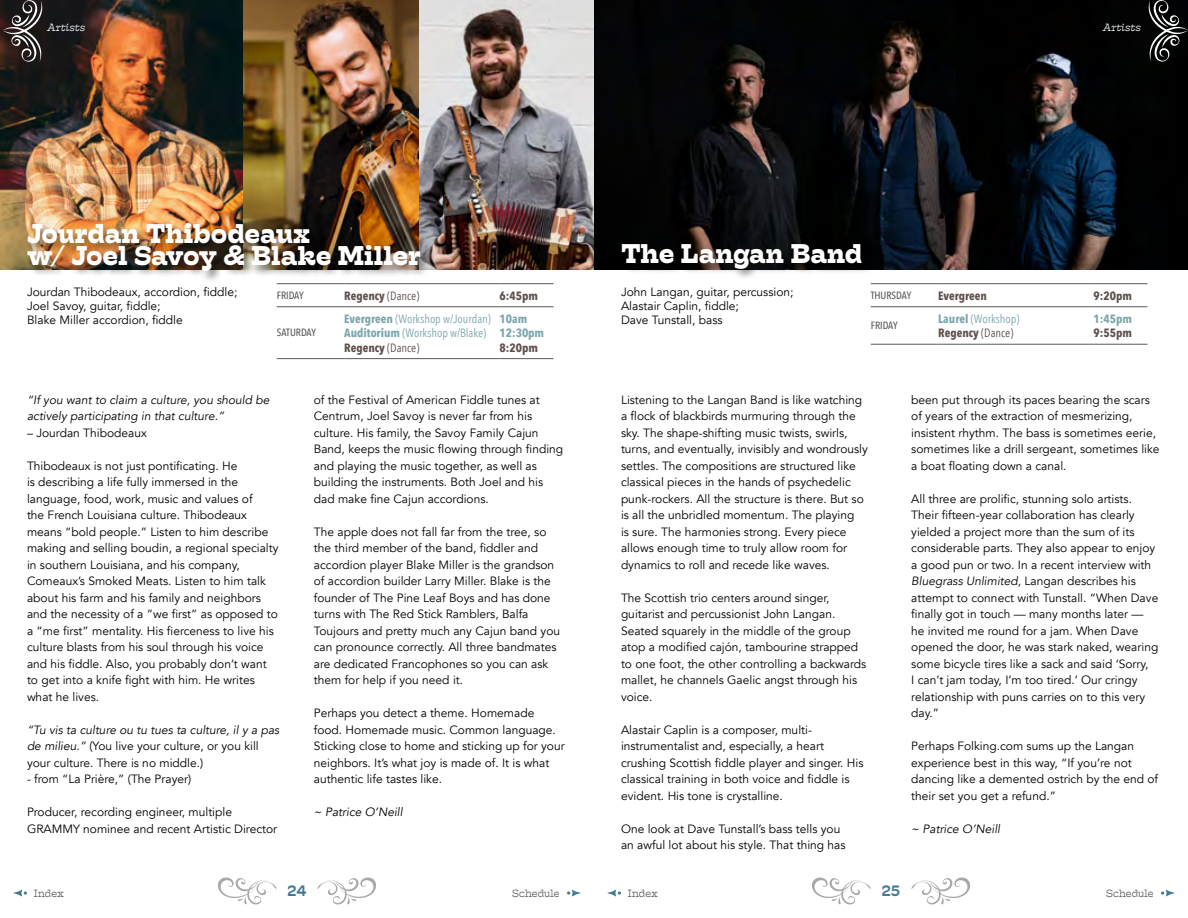
<style>
.page{position:relative;width:1188px;height:918px;background:#fff}
.page>*{position:absolute;margin:0;border:0;box-sizing:border-box;transform-origin:0 0}
.t1{font:700 27px/21.8px "Hatch";letter-spacing:-.005em;color:#fff}
.t2{font:500 15px "Hatch";color:#417a93}
.t3{font:12px/16.5px "Avenir";color:#000}
.t4{font:italic 12px/16.5px "Avenir";color:#000}
.t5{font:12px/14.4px "Avenir Next Condensed";color:#7da7ad}
.t6{font:700 12px "Avenir Next Condensed";color:#60514e}
.t7{font:700 12px/14.4px "Avenir Next Condensed";color:#7da7ad}
.t8{font:500 10.5px "Avenir Next Condensed";color:#58595b}
.t9{font:300 10.5px "Hatch";color:#58595b}
.t10{font:italic 300 10.5px "Hatch";color:#fff}
.s1{font-weight:400}
.s2{font-weight:700}
.s3{font-weight:700;color:#60514e}
.s4{color:#60514e}
.s5{font-style:italic}
</style>
<div class="page">
<img style="left:594px;top:0;width:594px;height:270px">
<img style="left:418px;top:0;width:176px;height:270px">
<img style="left:243px;top:0;width:175px;height:221px">
<img style="left:0;top:0;width:243px;height:270px">
<svg style="left:218px;top:877px;width:59px;height:28px"></svg>
<svg style="left:317px;top:877px;width:59px;height:28px"></svg>
<svg style="left:812px;top:877px;width:59px;height:28px"></svg>
<svg style="left:911px;top:877px;width:59px;height:28px"></svg>
<svg style="left:3px;top:0;width:42px;height:64px;background:#46403f"></svg>
<svg style="left:1146px;top:0;width:42px;height:64px;background:#2c2e2e"></svg>
<hr style="left:871px;top:283px;width:67px;height:1px;background:#58595b">
<hr style="left:938px;top:283px;width:156px;height:1px;background:#58595b">
<hr style="left:1094px;top:283px;width:54px;height:1px;background:#58595b">
<hr style="left:871px;top:307px;width:67px;height:1px;background:#58595b">
<hr style="left:938px;top:307px;width:156px;height:1px;background:#58595b">
<hr style="left:1094px;top:307px;width:54px;height:1px;background:#58595b">
<hr style="left:871px;top:344px;width:67px;height:1px;background:#58595b">
<hr style="left:938px;top:344px;width:156px;height:1px;background:#58595b">
<hr style="left:1094px;top:344px;width:54px;height:1px;background:#58595b">
<div style="left:620px;top:242px;width:254px;height:38px;background:#000;opacity:.51"></div>
<hr style="left:277px;top:283px;width:67px;height:1px;background:#58595b">
<hr style="left:344px;top:283px;width:156px;height:1px;background:#58595b">
<hr style="left:500px;top:283px;width:54px;height:1px;background:#58595b">
<hr style="left:277px;top:307px;width:67px;height:1px;background:#58595b">
<hr style="left:344px;top:307px;width:156px;height:1px;background:#58595b">
<hr style="left:500px;top:307px;width:54px;height:1px;background:#58595b">
<hr style="left:277px;top:358px;width:67px;height:1px;background:#58595b">
<hr style="left:344px;top:358px;width:156px;height:1px;background:#58595b">
<hr style="left:500px;top:358px;width:54px;height:1px;background:#58595b">
<div style="left:26px;top:221px;width:406px;height:61px;background:#000;opacity:.51"></div>
<svg style="left:13px;top:890px;width:14px;height:7px"></svg>
<svg style="left:567px;top:890px;width:14px;height:7px"></svg>
<svg style="left:607px;top:890px;width:14px;height:7px"></svg>
<svg style="left:1161px;top:890px;width:14px;height:7px"></svg>
<p class="t10" style="left:47px;top:20px;width:39px">Artists</p>
<p class="t10" style="left:1103px;top:20px;width:39px">Artists</p>
<h1 class="t1" style="left:27px;top:223px;width:395px">Jourdan Thibodeaux<br>w/ Joel Savoy &amp; Blake Miller</h1>
<p class="t3" style="left:27px;top:284px;width:212px;line-height:14.4px">Jourdan Thibodeaux, accordion, fiddle;<br>Joel Savoy, guitar, fiddle;<br>Blake Miller accordion, fiddle</p>
<p class="t8" style="left:277px;top:289px;width:29px">FRIDAY</p>
<p class="t6" style="left:344px;top:288px;width:77px">Regency <span class="s1">(Dance)</span></p>
<p class="t6" style="left:500px;top:288px;width:40px">6:45pm</p>
<p class="t8" style="left:277px;top:326px;width:41px">SATURDAY</p>
<p class="t5" style="left:344px;top:311px;width:148px"><span class="s2">Evergreen</span> (Workshop w/Jourdan)<br><span class="s2">Auditorium</span> (Workshop w/Blake)<br><span class="s3">Regency</span> <span class="s4">(Dance)</span></p>
<p class="t7" style="left:500px;top:312px;width:46px">10am<br>12:30pm</p>
<p class="t6" style="left:500px;top:340px;width:40px">8:20pm</p>
<p class="t4" style="left:27px;top:391px;width:244px">“If you want to claim a culture, you should be actively participating in that culture.”</p>
<p class="t3" style="left:27px;top:424px;width:121px">– Jourdan Thibodeaux</p>
<p class="t3" style="left:27px;top:457px;width:253px">Thibodeaux is not just pontificating. He<br>is describing a life fully immersed in the language, food, work, music and values of<br>the French Louisiana culture. Thibodeaux means “bold people.” Listen to him describe making and selling boudin, a regional specialty in southern Louisiana, and his company, Comeaux’s Smoked Meats. Listen to him talk about his farm and his family and neighbors and the necessity of a “we first” as opposed to a “me first” mentality. His fierceness to live his culture blasts from his soul through his voice and his fiddle. Also, you probably don’t want to get into a knife fight with him. He writes what he lives.</p>
<p class="t3" style="left:27px;top:721px;width:254px"><span class="s5">“Tu vis ta culture ou tu tues ta culture, il y a pas de milieu.”</span> (You live your culture, or you kill your culture. There is no middle.)</p>
<p class="t3" style="left:27px;top:771px;width:166px">- from “La Prière,” (The Prayer)</p>
<p class="t3" style="left:27px;top:804px;width:252px">Producer, recording engineer, multiple<br>GRAMMY nominee and recent Artistic Director</p>
<p class="t3" style="left:314px;top:391px;width:251px">of the Festival of American Fiddle tunes at Centrum, Joel Savoy is never far from his culture. His family, the Savoy Family Cajun Band, keeps the music flowing through finding and playing the music together, as well as building the instruments. Both Joel and his dad make fine Cajun accordions.</p>
<p class="t3" style="left:314px;top:523px;width:248px">The apple does not fall far from the tree, so the third member of the band, fiddler and accordion player Blake Miller is the grandson of accordion builder Larry Miller. Blake is the founder of The Pine Leaf Boys and has done turns with The Red Stick Ramblers, Balfa Toujours and pretty much any Cajun band you can pronounce correctly. All three bandmates are dedicated Francophones so you can ask them for help if you need it.</p>
<p class="t3" style="left:314px;top:705px;width:252px">Perhaps you detect a theme. Homemade food. Homemade music. Common language.<br>Sticking close to home and sticking up for your neighbors. It’s what joy is made of. It is what authentic life tastes like.</p>
<p class="t4" style="left:314px;top:804px;width:90px">~ Patrice O’Neill</p>
<h1 class="t1" style="left:621px;top:243px;width:243px">The Langan Band</h1>
<p class="t3" style="left:621px;top:284px;width:174px;line-height:14.4px">John Langan, guitar, percussion;<br>Alastair Caplin, fiddle;<br>Dave Tunstall, bass</p>
<p class="t8" style="left:871px;top:289px;width:42px">THURSDAY</p>
<p class="t6" style="left:938px;top:288px;width:50px">Evergreen</p>
<p class="t6" style="left:1094px;top:288px;width:40px">9:20pm</p>
<p class="t8" style="left:871px;top:319px;width:29px">FRIDAY</p>
<p class="t5" style="left:938px;top:311px;width:83px"><span class="s2">Laurel</span> (Workshop)<br><span class="s3">Regency</span> <span class="s4">(Dance)</span></p>
<p class="t7" style="left:1094px;top:312px;width:40px">1:45pm</p>
<p class="t6" style="left:1094px;top:326px;width:40px">9:55pm</p>
<p class="t3" style="left:621px;top:391px;width:248px">Listening to the Langan Band is like watching a flock of blackbirds murmuring through the sky. The shape-shifting music twists, swirls, turns, and eventually, invisibly and wondrously settles. The compositions are structured like classical pieces in the hands of psychedelic punk-rockers. All the structure is there. But so is all the unbridled momentum. The playing<br>is sure. The harmonies strong. Every piece allows enough time to truly allow room for dynamics to roll and recede like waves.</p>
<p class="t3" style="left:621px;top:589px;width:247px">The Scottish trio centers around singer, guitarist and percussionist John Langan.<br>Seated squarely in the middle of the group atop a modified cajón, tambourine strapped to one foot, the other controlling a backwards mallet, he channels Gaelic angst through his voice.</p>
<p class="t3" style="left:621px;top:721px;width:244px">Alastair Caplin is a composer, multi&shy;instrumentalist and, especially, a heart crushing Scottish fiddle player and singer. His classical training in both voice and fiddle is evident. His tone is crystalline.</p>
<p class="t3" style="left:621px;top:820px;width:226px">One look at Dave Tunstall’s bass tells you an awful lot about his style. That thing has</p>
<p class="t3" style="left:911px;top:391px;width:250px">been put through its paces bearing the scars of years of the extraction of mesmerizing, insistent rhythm. The bass is sometimes eerie, sometimes like a drill sergeant, sometimes like a boat floating down a canal.</p>
<p class="t3" style="left:911px;top:490px;width:249px">All three are prolific, stunning solo artists.<br>Their fifteen-year collaboration has clearly yielded a project more than the sum of its considerable parts. They also appear to enjoy a good pun or two. In a recent interview with <span class="s5">Bluegrass Unlimited</span>, Langan describes his attempt to connect with Tunstall. “When Dave finally got in touch — many months later — he invited me round for a jam. When Dave opened the door, he was stark naked, wearing some bicycle tires like a sack and said ‘Sorry,<br>I can’t jam today, I’m too tired.’ Our cringy relationship with puns carries on to this very day.”</p>
<p class="t3" style="left:911px;top:738px;width:248px">Perhaps Folking.com sums up the Langan experience best in this way, “If you’re not dancing like a demented ostrich by the end of their set you get a refund.”</p>
<p class="t4" style="left:911px;top:820px;width:90px">~ Patrice O’Neill</p>
<p class="t2" style="left:288px;top:880px;width:20px">24</p>
<p class="t2" style="left:882px;top:880px;width:20px">25</p>
<p class="t9" style="left:34px;top:886px;width:32px">Index</p>
<p class="t9" style="left:512px;top:886px;width:49px">Schedule</p>
<p class="t9" style="left:628px;top:886px;width:32px">Index</p>
<p class="t9" style="left:1106px;top:886px;width:49px">Schedule</p>
</div>
